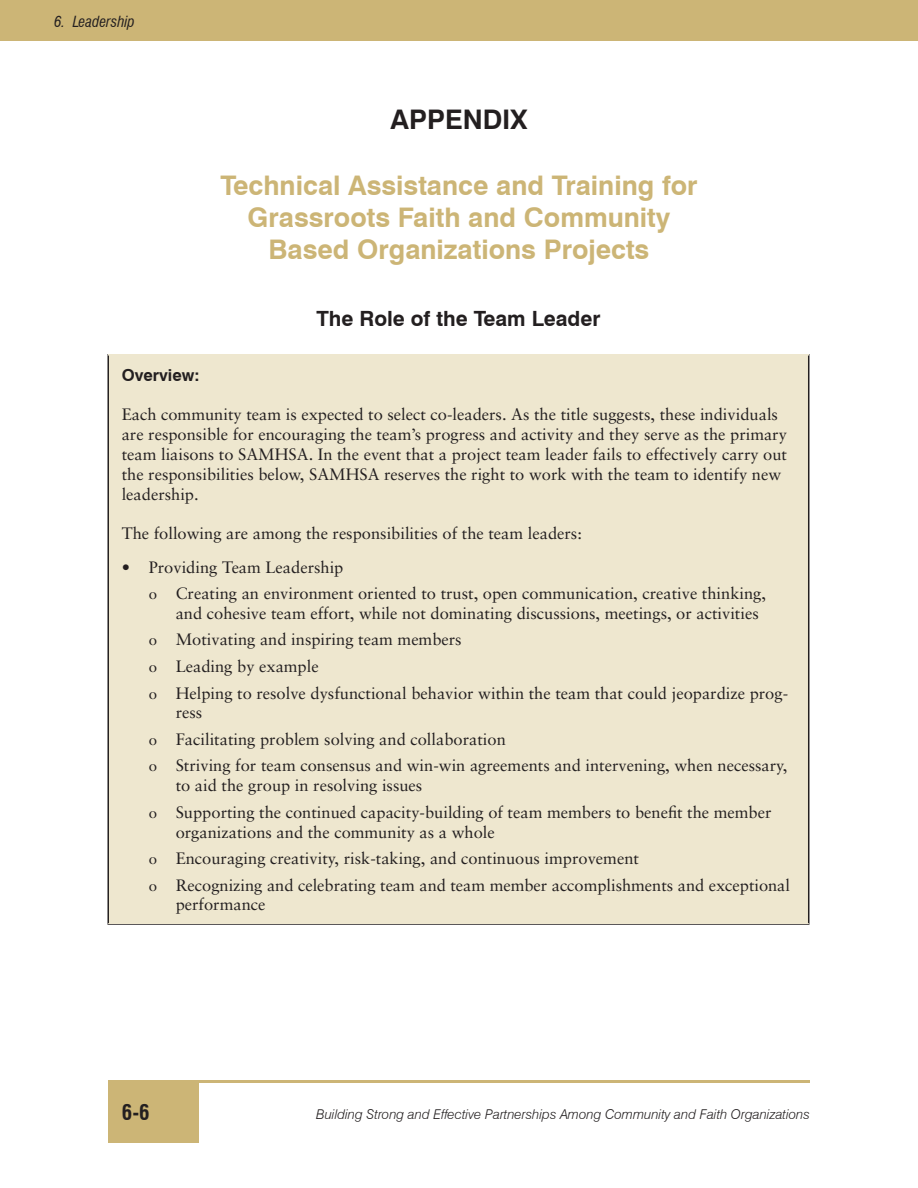
<style>
.page{position:relative;width:918px;height:1188px;background:#fff}
.page>*{position:absolute;margin:0;border:0;box-sizing:border-box;transform-origin:0 0}
.t1{font:700 27px/32.4px "Swiss 721 BT";color:#ccb576;text-align:center}
.t2{font:700 27px "Swiss 721 BT";color:#231f20}
.t3{font:700 21px "Swiss 721 BT";color:#231f20}
.t4{font:700 condensed 21px "Swiss 721 BT";color:#231f20}
.t5{font:16.5px/26.5px "Sabon";color:#231f20}
.t6{font:700 16.5px "Swiss 721 BT";color:#231f20}
.t7{font:italic condensed 15px "Swiss 721 BT";color:#231f20}
.t8{font:italic 300 13.5px "Swiss 721 BT";color:#231f20}
.s1{font-size:15px}
</style>
<div class="page">
<hr style="left:108px;top:1080px;width:702px;height:3px;background:#ccb576">
<div style="left:108px;top:1080px;width:91px;height:63px;background:#ccb576"></div>
<div style="left:0;top:0;width:918px;height:40px;background:#ccb576"></div>
<hr style="left:107px;top:354px;width:702px;height:2px;background:#231f20">
<hr style="left:107px;top:923px;width:702px;height:2px;background:#231f20">
<div style="left:108px;top:355px;width:701px;height:569px;background:#eee7cf"></div>
<hr style="left:107px;top:356px;width:2px;height:567px;background:#231f20">
<hr style="left:808px;top:356px;width:1px;height:567px;background:#231f20">
<p class="t7" style="left:54px;top:13px;width:82px">6. Leadership</p>
<p class="t2" style="left:390px;top:103px;width:138px">APPENDIX</p>
<h2 class="t1" style="left:220px;top:168px;width:479px">Technical Assistance and Training for<br>Grassroots Faith and Community<br>Based Organizations Projects</h2>
<h3 class="t3" style="left:316px;top:305px;width:286px">The Role of the Team Leader</h3>
<p class="t6" style="left:122px;top:365px;width:79px">Overview:</p>
<p class="t5" style="left:122px;top:405px;width:667px;line-height:19.8px">Each community team is expected to select co-leaders. As the title suggests, these individuals are responsible for encouraging the team’s progress and activity and they serve as the primary team liaisons to SAMHSA. In the event that a project team leader fails to effectively carry out the responsibilities below, SAMHSA reserves the right to work with the team to identify new leadership.</p>
<p class="t5" style="left:122px;top:520px;width:462px">The following are among the responsibilities of the team leaders:</p>
<p class="t5" style="left:149px;top:553px;width:619px;text-indent:-27px">• Providing Team Leadership<br><span class="s1">o</span> Creating an environment oriented to trust, open communication, creative thinking,</p>
<p class="t5" style="left:149px;top:600px;width:641px;text-indent:27px">and cohesive team effort, while not dominating discussions, meetings, or activities<br><span class="s1">o</span> Motivating and inspiring team members<br><span class="s1">o</span> Leading by example<br><span class="s1">o</span> Helping to resolve dysfunctional behavior within the team that could jeopardize prog-</p>
<p class="t5" style="left:149px;top:699px;width:640px;text-indent:27px">ress<br><span class="s1">o</span> Facilitating problem solving and collaboration<br><span class="s1">o</span> Striving for team consensus and win-win agreements and intervening, when necessary,</p>
<p class="t5" style="left:149px;top:772px;width:624px;text-indent:27px">to aid the group in resolving issues<br><span class="s1">o</span> Supporting the continued capacity-building of team members to benefit the member</p>
<p class="t5" style="left:149px;top:818px;width:643px;text-indent:27px">organizations and the community as a whole<br><span class="s1">o</span> Encouraging creativity, risk-taking, and continuous improvement<br><span class="s1">o</span> Recognizing and celebrating team and team member accomplishments and exceptional</p>
<p class="t5" style="left:176px;top:891px;width:91px">performance</p>
<p class="t4" style="left:122px;top:1100px;width:29px">6-6</p>
<p class="t8" style="left:316px;top:1106px;width:495px">Building Strong and Effective Partnerships Among Community and Faith Organizations</p>
</div>
